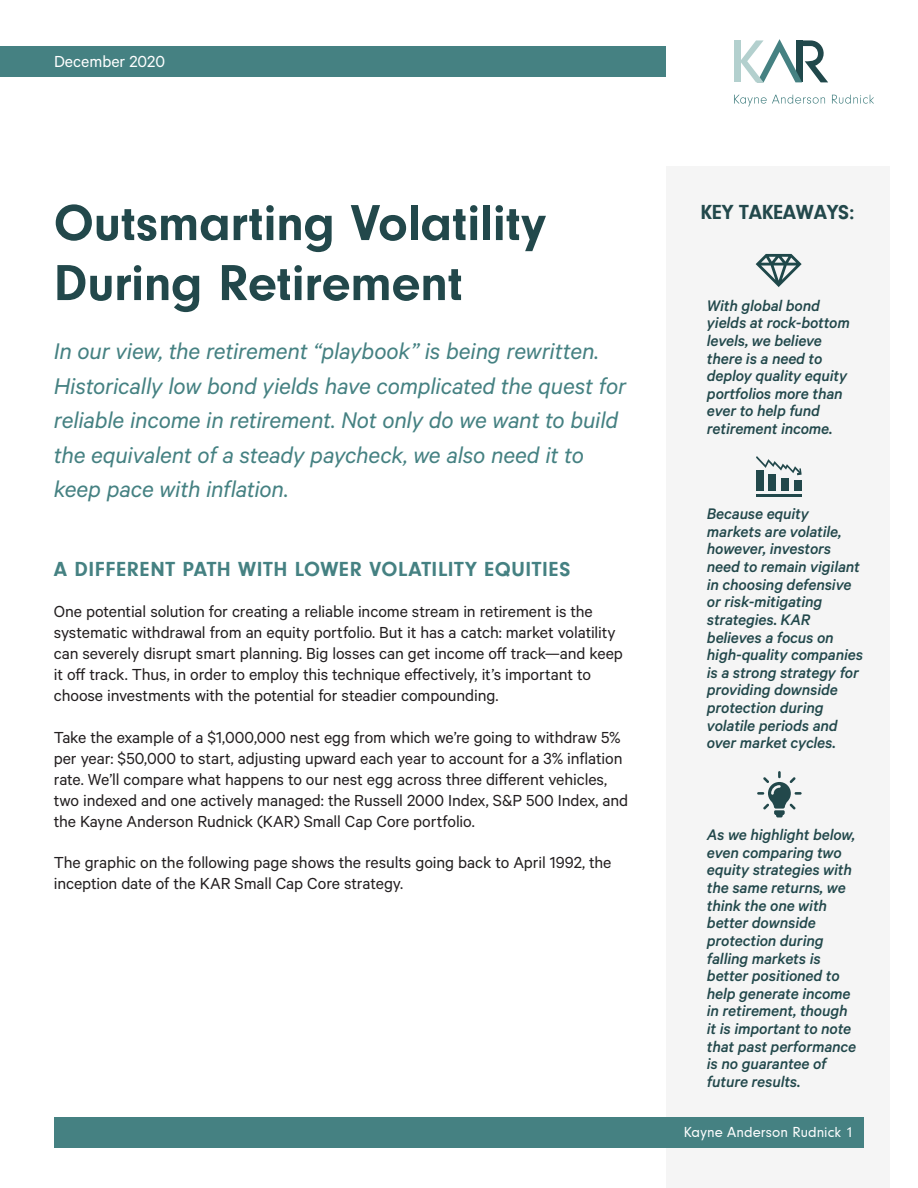
<style>
.page{position:relative;width:918px;height:1188px;background:#fff}
.page>*{position:absolute;margin:0;border:0;box-sizing:border-box;transform-origin:0 0}
.t1{font:700 52.5px/60px "Neuzeit Gro";letter-spacing:-.005em;color:#22484b}
.t2{font:italic 25.5px/34.5px "Calibre";letter-spacing:-.01em;color:#458182}
.t3{font:700 21px "Neuzeit Gro";letter-spacing:.03em;color:#458182}
.t4{font:700 21px "Neuzeit Gro";letter-spacing:-.01em;color:#22484b}
.t5{font:18px/21px "Calibre";letter-spacing:-.005em;color:#231f20}
.t6{font:18px "Calibre";color:#fff}
.t7{font:italic 500 17.25px/17.7px "Calibre";letter-spacing:-.01em;color:#22484b}
.t8{font:15px "Neuzeit Gro";color:#fff}
</style>
<div class="page">
<div style="left:666px;top:166px;width:224px;height:1022px;background:#f5f5f5"></div>
<div style="left:734px;top:40px;width:6px;height:42px;background:#b3d0ce"></div>
<svg style="left:740px;top:39px;width:88px;height:43px"></svg>
<svg style="left:734px;top:95px;width:91px;height:12px"></svg>
<svg style="left:832px;top:95px;width:42px;height:9px"></svg>
<div style="left:54px;top:1117px;width:810px;height:31px;background:#458182"></div>
<div style="left:0;top:46px;width:666px;height:30px;background:#458182"></div>
<svg style="left:756px;top:254px;width:46px;height:33px"></svg>
<svg style="left:756px;top:456px;width:46px;height:19px"></svg>
<div style="left:769px;top:474px;width:7px;height:17px;background:#22484b"></div>
<div style="left:782px;top:478px;width:7px;height:13px;background:#22484b"></div>
<div style="left:794px;top:481px;width:8px;height:10px;background:#22484b"></div>
<div style="left:756px;top:471px;width:7px;height:20px;background:#22484b"></div>
<hr style="left:756px;top:495px;width:46px;height:2px;background:#22484b">
<svg style="left:757px;top:771px;width:45px;height:46px"></svg>
<p class="t6" style="left:54px;top:51px;width:113px">December 2020</p>
<p class="t1" style="left:54px;top:193px;width:494px">Outsmarting Volatility<br>During Retirement</p>
<p class="t2" style="left:54px;top:333px;width:574px">In our view, the retirement “playbook” is being rewritten.<br>Historically low bond yields have complicated the quest for reliable income in retirement. Not only do we want to build the equivalent of a steady paycheck, we also need it to keep pace with inflation.</p>
<p class="t3" style="left:54px;top:557px;width:518px">A DIFFERENT PATH WITH LOWER VOLATILITY EQUITIES</p>
<p class="t5" style="left:54px;top:601px;width:571px">One potential solution for creating a reliable income stream in retirement is the systematic withdrawal from an equity portfolio. But it has a catch: market volatility can severely disrupt smart planning. Big losses can get income off track—and keep it off track. Thus, in order to employ this technique effectively, it’s important to choose investments with the potential for steadier compounding.</p>
<p class="t5" style="left:54px;top:726px;width:576px">Take the example of a $1,000,000 nest egg from which we’re going to withdraw 5% per year: $50,000 to start, adjusting upward each year to account for a 3% inflation rate. We’ll compare what happens to our nest egg across three different vehicles, two indexed and one actively managed: the Russell 2000 Index, S&amp;P 500 Index, and the Kayne Anderson Rudnick (KAR) Small Cap Core portfolio.</p>
<p class="t5" style="left:54px;top:851px;width:559px">The graphic on the following page shows the results going back to April 1992, the inception date of the KAR Small Cap Core strategy.</p>
<p class="t4" style="left:701px;top:200px;width:155px">KEY TAKEAWAYS:</p>
<p class="t7" style="left:707px;top:296px;width:145px">With global bond yields at rock-bottom levels, we believe there is a need to deploy quality equity portfolios more than ever to help fund retirement income.</p>
<p class="t7" style="left:707px;top:505px;width:158px">Because equity markets are volatile, however, investors need to remain vigilant in choosing defensive or risk-mitigating strategies. KAR believes a focus on high-quality companies is a strong strategy for providing downside protection during volatile periods and over market cycles.</p>
<p class="t7" style="left:707px;top:826px;width:151px">As we highlight below, even comparing two equity strategies with the same returns, we think the one with better downside protection during falling markets is better positioned to help generate income in retirement, though it is important to note that past performance is no guarantee of future results.</p>
<p class="t8" style="left:684px;top:1124px;width:171px">Kayne Anderson Rudnick 1</p>
</div>
